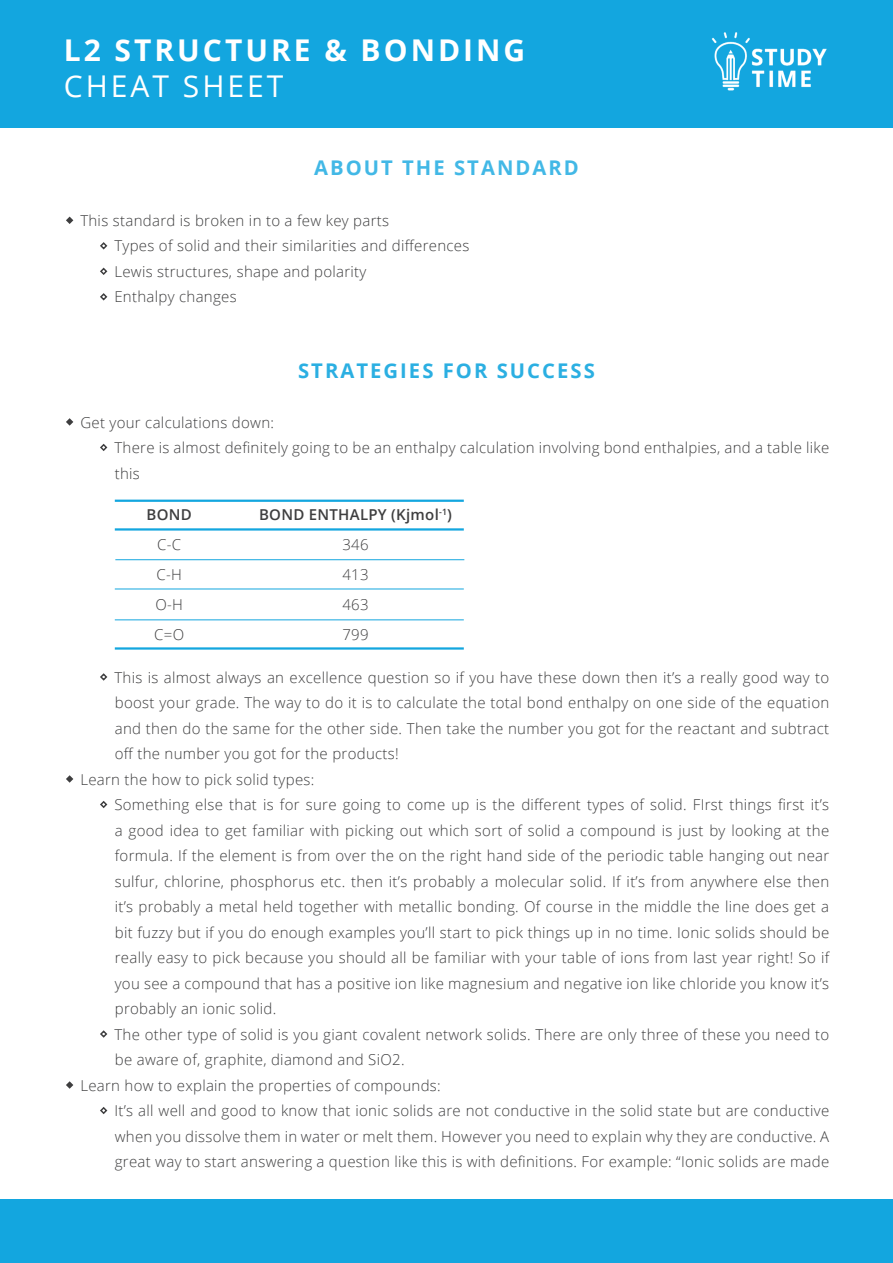
<style>
.page{position:relative;width:893px;height:1263px;background:#fff}
.page>*{position:absolute;margin:0;border:0;box-sizing:border-box;transform-origin:0 0}
.t1{font:700 30px "Open Sans";letter-spacing:.1em;color:#fff}
.t2{font:30px "Open Sans";letter-spacing:.1em;color:#fff}
.HEADING{font:700 20.25px "Open Sans";letter-spacing:.1em;color:#2bafe2}
.HEADING-2{font:700 20.25px "Open Sans";letter-spacing:.1em;color:#42b8e6}
.sub_bullets{font:300 15px/25.5px "Open Sans";letter-spacing:.02em;color:#3e3e3f;text-align:justify}
.body{font:300 15px "Open Sans";letter-spacing:.02em;color:#3e3e3f}
.t3{font:600 15px/30px "Open Sans";letter-spacing:.02em;color:#3e3e3f;text-align:center}
.s1{font-weight:600}
.s2{font-weight:300}
</style>
<div class="page">
<div style="left:0;top:0;width:893px;height:128px;background:#13a6df"></div>
<div style="left:0;top:1199px;width:893px;height:64px;background:#13a6df"></div>
<img style="left:711px;top:32px;width:116px;height:59px">
<svg style="left:66px;top:217px;width:7px;height:7px"></svg>
<div style="left:100px;top:242px;width:7px;height:7px;border:2px solid #3e3e3f;border-radius:50%"></div>
<div style="left:100px;top:268px;width:7px;height:7px;border:2px solid #3e3e3f;border-radius:50%"></div>
<div style="left:100px;top:293px;width:7px;height:7px;border:2px solid #3e3e3f;border-radius:50%"></div>
<svg style="left:66px;top:418px;width:7px;height:8px"></svg>
<div style="left:100px;top:444px;width:7px;height:7px;border:2px solid #3e3e3f;border-radius:50%"></div>
<hr style="left:115px;top:528px;width:349px;height:3px;background:#13a6df">
<hr style="left:115px;top:589px;width:349px;height:1px;background:#13a6df">
<hr style="left:115px;top:647px;width:349px;height:3px;background:#13a6df">
<hr style="left:115px;top:500px;width:349px;height:2px;background:#13a6df">
<hr style="left:115px;top:619px;width:349px;height:1px;background:#13a6df">
<div style="left:100px;top:673px;width:7px;height:7px;border:2px solid #3e3e3f;border-radius:50%"></div>
<svg style="left:66px;top:775px;width:7px;height:8px"></svg>
<div style="left:100px;top:801px;width:7px;height:7px;border:2px solid #3e3e3f;border-radius:50%"></div>
<svg style="left:100px;top:1030px;width:8px;height:8px"></svg>
<svg style="left:66px;top:1081px;width:7px;height:8px"></svg>
<svg style="left:100px;top:1107px;width:8px;height:8px"></svg>
<hr style="left:115px;top:559px;width:349px;height:1px;background:#13a6df">
<p class="t1" style="left:64px;top:29px;width:463px">L2 STRUCTURE &amp; BONDING</p>
<p class="t2" style="left:64px;top:66px;width:221px">CHEAT SHEET</p>
<p class="HEADING-2" style="left:314px;top:153px;width:266px">ABOUT THE STANDARD</p>
<p class="body" style="left:80px;top:210px;width:310px">This standard is broken in to a few key parts</p>
<p class="sub_bullets" style="left:114px;top:233px;width:357px">Types of solid and their similarities and differences</p>
<p class="sub_bullets" style="left:114px;top:258px;width:254px">Lewis structures, shape and polarity</p>
<p class="sub_bullets" style="left:114px;top:284px;width:124px">Enthalpy changes</p>
<p class="HEADING" style="left:298px;top:356px;width:298px">STRATEGIES FOR SUCCESS</p>
<p class="body" style="left:80px;top:412px;width:195px">Get your calculations down:</p>
<p class="sub_bullets" style="left:114px;top:434px;width:716px">There is almost definitely going to be an enthalpy calculation involving bond enthalpies, and a table like this</p>
<p class="sub_bullets" style="left:147px;top:499px;width:47px;line-height:30px;text-align:center"><span class="s1">BOND<br></span>C-C<br>C-H<br>O-H<br>C=O</p>
<p class="t3" style="left:259px;top:500px;width:194px">BOND ENTHALPY (Kjmol<sup>-1</sup>)<br><span class="s2">346<br>413<br>463<br>799</span></p>
<p class="sub_bullets" style="left:114px;top:664px;width:716px">This is almost always an excellence question so if you have these down then it’s a really good way to boost your grade. The way to do it is to calculate the total bond enthalpy on one side of the equation and then do the same for the other side. Then take the number you got for the reactant and subtract off the number you got for the products!</p>
<p class="body" style="left:80px;top:769px;width:236px">Learn the how to pick solid types:</p>
<p class="sub_bullets" style="left:114px;top:791px;width:716px">Something else that is for sure going to come up is the different types of solid. FIrst things first it’s a good idea to get familiar with picking out which sort of solid a compound is just by looking at the formula. If the element is from over the on the right hand side of the periodic table hanging out near sulfur, chlorine, phosphorus etc. then it’s probably a molecular solid. If it’s from anywhere else then it’s probably a metal held together with metallic bonding. Of course in the middle the line does get a bit fuzzy but if you do enough examples you’ll start to pick things up in no time. Ionic solids should be really easy to pick because you should all be familiar with your table of ions from last year right! So if you see a compound that has a positive ion like magnesium and negative ion like chloride you know it’s probably an ionic solid.</p>
<p class="sub_bullets" style="left:114px;top:1021px;width:716px">The other type of solid is you giant covalent network solids. There are only three of these you need to be aware of, graphite, diamond and SiO2.</p>
<p class="body" style="left:80px;top:1075px;width:362px">Learn how to explain the properties of compounds:</p>
<p class="sub_bullets" style="left:114px;top:1097px;width:716px">It’s all well and good to know that ionic solids are not conductive in the solid state but are conductive when you dissolve them in water or melt them. However you need to explain why they are conductive. A great way to start answering a question like this is with definitions. For example: “Ionic solids are made</p>
</div>
